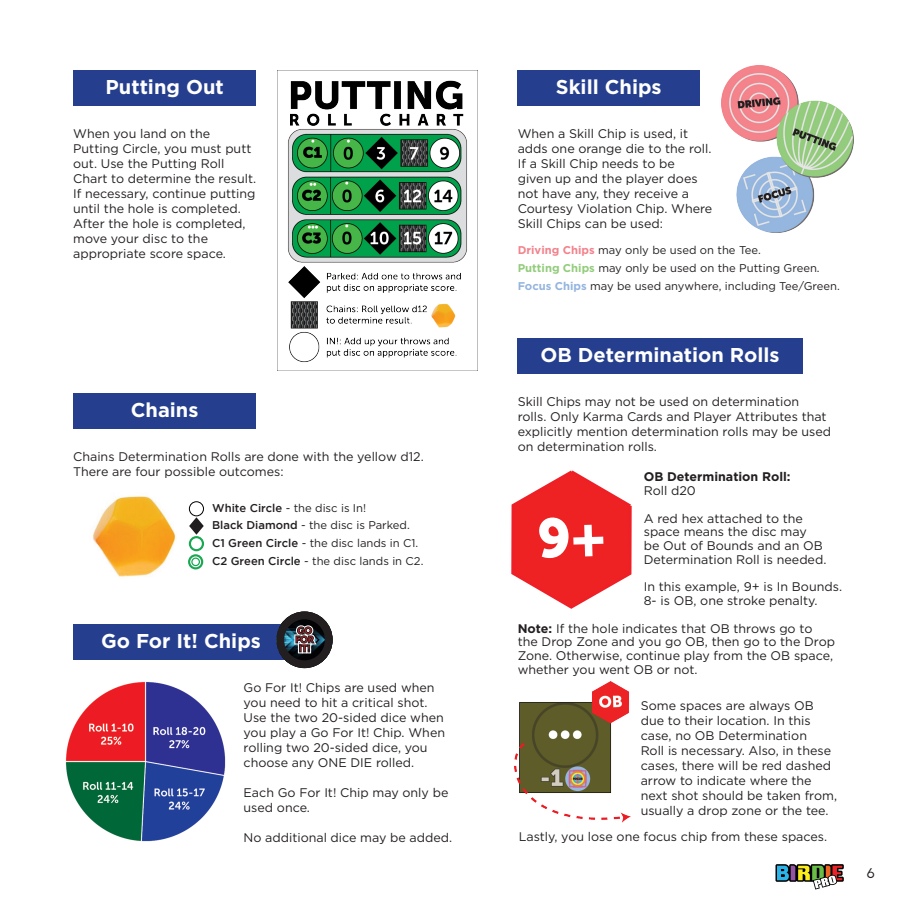
<style>
.page{position:relative;width:923px;height:923px;background:#fff}
.page>*{position:absolute;margin:0;border:0;box-sizing:border-box;transform-origin:0 0}
.t1{font:700 20px "Gotham";color:#fff}
.t2{font:12.5px/15px "Gotham";color:#231f20}
.t3{font:700 12.5px "Gotham";color:#231f20}
.t4{font:300 12.5px "LEMONMILK";color:#231f20}
.t5{font:11.25px/17.9px "Gotham";color:#231f20}
.s1{font-weight:700;color:#f3838c}
.s2{font-weight:700;color:#93cc7c}
.s3{font-weight:700;color:#95b5de}
.s4{font-weight:700}
.s5{font-weight:500}
</style>
<div class="page">
<div style="left:73px;top:71px;width:183px;height:35px;background:#253f8e"></div>
<div style="left:517px;top:71px;width:183px;height:35px;background:#253f8e"></div>
<div style="left:73px;top:394px;width:183px;height:35px;background:#253f8e"></div>
<div style="left:189px;top:501px;width:15px;height:15px;border:1px solid #000;border-radius:50%"></div>
<svg style="left:188px;top:517px;width:16px;height:52px"></svg>
<img style="left:92px;top:496px;width:84px;height:81px">
<div style="left:517px;top:338px;width:285px;height:35px;background:#253f8e"></div>
<svg style="left:511px;top:470px;width:121px;height:139px"></svg>
<div style="left:73px;top:624px;width:216px;height:35px;background:#253f8e"></div>
<svg style="left:276px;top:611px;width:56px;height:57px"></svg>
<img style="left:277px;top:71px;width:201px;height:299px">
<img style="left:66px;top:681px;width:159px;height:160px">
<img style="left:721px;top:65px;width:132px;height:168px">
<img style="left:515px;top:681px;width:115px;height:141px">
<svg style="left:775px;top:864px;width:68px;height:25px"></svg>
<h1 class="t1" style="left:105px;top:74px;width:120px">Putting Out</h1>
<p class="t2" style="left:73px;top:126px;width:184px">When you land on the<br>Putting Circle, you must putt out. Use the Putting Roll<br>Chart to determine the result.<br>If necessary, continue putting until the hole is completed.<br>After the hole is completed, move your disc to the appropriate score space.</p>
<h1 class="t1" style="left:556px;top:74px;width:107px">Skill Chips</h1>
<p class="t2" style="left:517px;top:126px;width:196px">When a Skill Chip is used, it adds one orange die to the roll.<br>If a Skill Chip needs to be<br>given up and the player does not have any, they receive a<br>Courtesy Violation Chip. Where<br>Skill Chips can be used:</p>
<p class="t5" style="left:517px;top:241px;width:323px"><span class="s1">Driving Chips</span> may only be used on the Tee.<br><span class="s2">Putting Chips</span> may only be used on the Putting Green.<br><span class="s3">Focus Chips</span> may be used anywhere, including Tee/Green.</p>
<h1 class="t1" style="left:540px;top:342px;width:240px">OB Determination Rolls</h1>
<p class="t2" style="left:517px;top:394px;width:315px">Skill Chips may not be used on determination<br>rolls. Only Karma Cards and Player Attributes that explicitly mention determination rolls may be used on determination rolls.</p>
<p class="t3" style="left:643px;top:468px;width:148px">OB Determination Roll:</p>
<p class="t2" style="left:643px;top:483px;width:54px">Roll d20</p>
<p class="t2" style="left:643px;top:511px;width:184px;line-height:13.8px">A red hex attached to the space means the disc may<br>be Out of Bounds and an OB<br>Determination Roll is needed.</p>
<p class="t2" style="left:643px;top:580px;width:200px;line-height:13.8px">In this example, 9+ is In Bounds.<br>8- is OB, one stroke penalty.</p>
<p class="t2" style="left:517px;top:621px;width:319px;line-height:13.8px"><span class="s4">Note:</span> If the hole indicates that OB throws go to the Drop Zone and you go OB, then go to the Drop Zone. Otherwise, continue play from the OB space, whether you went OB or not.</p>
<p class="t2" style="left:640px;top:697px;width:198px">Some spaces are always OB due to their location. In this case, no OB Determination<br>Roll is necessary. Also, in these cases, there will be red dashed arrow to indicate where the next shot should be taken from, usually a drop zone or the tee.</p>
<h1 class="t1" style="left:131px;top:397px;width:69px">Chains</h1>
<p class="t2" style="left:73px;top:449px;width:352px">Chains Determination Rolls are done with the yellow d12.<br>There are four possible outcomes:</p>
<p class="t5" style="left:212px;top:498px;width:213px"><span class="s5">White Circle</span> - the disc is In!<br><span class="s5">Black Diamond</span> - the disc is Parked.<br><span class="s5">C1 Green Circle</span> - the disc lands in C1.<br><span class="s5">C2 Green Circle</span> - the disc lands in C2.</p>
<h1 class="t1" style="left:101px;top:627px;width:161px">Go For It! Chips</h1>
<p class="t2" style="left:243px;top:679px;width:203px">Go For It! Chips are used when you need to hit a critical shot.<br>Use the two 20-sided dice when you play a Go For It! Chip. When rolling two 20-sided dice, you choose any ONE DIE rolled.</p>
<p class="t2" style="left:243px;top:784px;width:206px">Each Go For It! Chip may only be used once.</p>
<p class="t2" style="left:243px;top:829px;width:210px">No additional dice may be added.</p>
<p class="t2" style="left:518px;top:828px;width:310px">Lastly, you lose one focus chip from these spaces.</p>
<p class="t4" style="left:866px;top:864px;width:9px">6</p>
</div>
